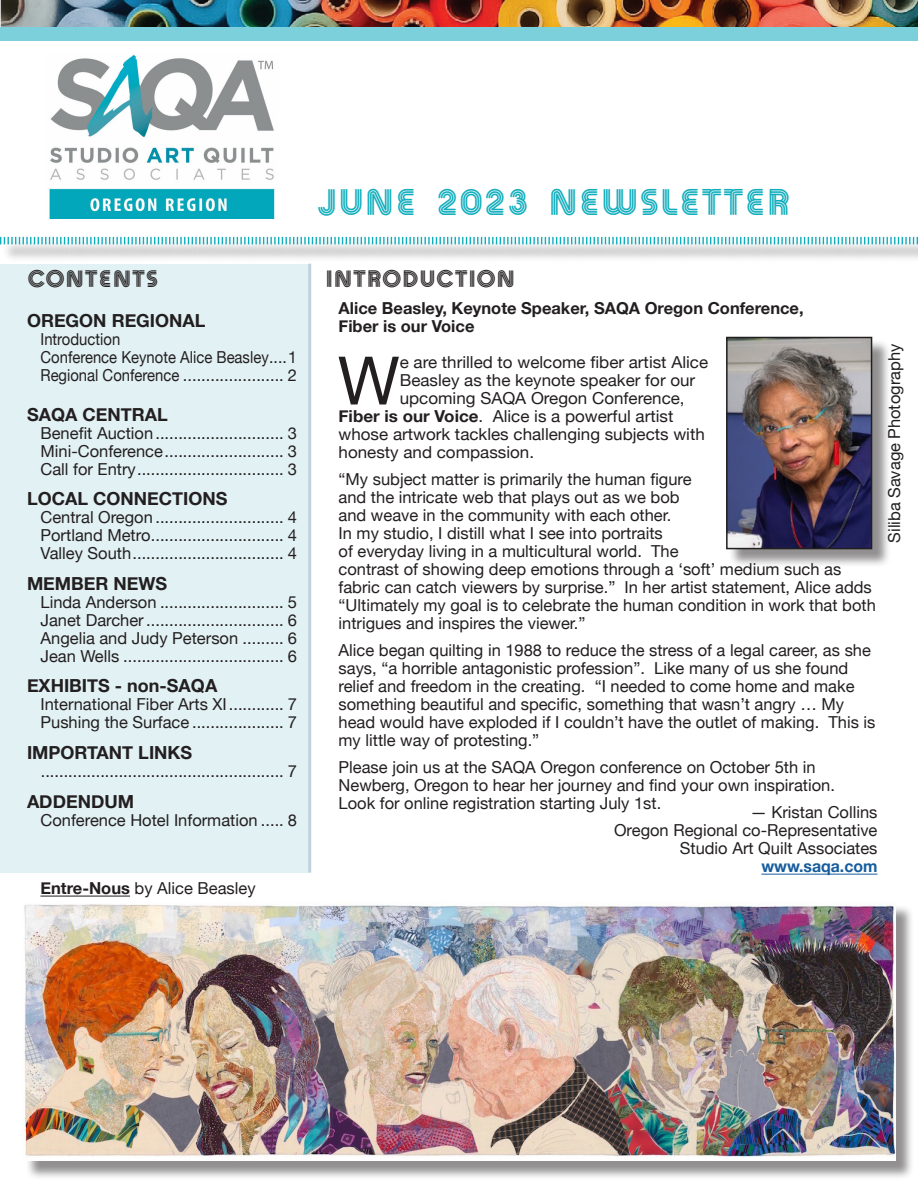
<style>
.page{position:relative;width:918px;height:1188px;background:#fff}
.page>*{position:absolute;margin:0;border:0;box-sizing:border-box;transform-origin:0 0}
.Body{font:66.9px "Helvetica Neue";color:#231f20}
.Headline_Newsletter{font:700 37.5px "HOKIME3";color:#13aebd}
.Decorative_header{font:700 24px "HOKIME3";color:#231f20}
.TOC_head{font:700 18px "Helvetica Neue";color:#231f20}
.Body-2{font:16.5px/18px "Helvetica Neue";color:#231f20}
.TOC_indent{font:16.5px "Helvetica Neue";color:#231f20}
.TOC_indent-2{font:16.5px "Helvetica Neue";color:#231f20;scale:.9 1}
.Body_Bold{font:700 16.5px "Helvetica Neue";color:#231f20}
.photo_credit_and_tit{font:16.5px "Helvetica Neue";color:#231f20}
.hyperlink{font:700 16.5px "Helvetica Neue";color:#175d9e;scale:.96 1}
.s1{font-weight:700}
</style>
<div class="page">
<div style="left:3px;top:240px;width:915px;height:23px;background:#231f20;opacity:.75"></div>
<svg style="left:0;top:236px;width:918px;height:10px"></svg>
<div style="left:0;top:264px;width:310px;height:608px;background:#e2f1f4"></div>
<hr style="left:308px;top:264px;width:3px;height:608px;background:#b6c7d7">
<div style="left:0;top:0;width:918px;height:40px;background:#7cd0db"></div>
<hr style="left:761px;top:874px;width:117px;height:1px;background:#175d9e">
<img style="left:49px;top:54px;width:226px;height:164px">
<img style="left:0;top:0;width:918px;height:27px">
<div style="left:728px;top:339px;width:163px;height:229px;background:#231f20;opacity:.5"></div>
<img style="left:729px;top:340px;width:140px;height:206px">
<div style="left:726px;top:337px;width:146px;height:212px;border:2px solid #231f20"></div>
<div style="left:25px;top:904px;width:889px;height:276px;background:#231f20;opacity:.5"></div>
<img style="left:24px;top:904px;width:871px;height:257px">
<hr style="left:40px;top:896px;width:90px;height:1px;background:#231f20">
<p class="Decorative_header" style="left:27px;top:264px;width:133px">CONTENTS</p>
<p class="TOC_head" style="left:27px;top:307px;width:180px">OREGON REGIONAL</p>
<p class="TOC_indent-2" style="left:40px;top:327px;width:90px">Introduction</p>
<p class="TOC_indent-2" style="left:40px;top:345px;width:286px">Conference Keynote Alice Beasley....1</p>
<p class="TOC_indent-2" style="left:40px;top:363px;width:286px">Regional Conference ...................... 2</p>
<p class="TOC_head" style="left:27px;top:400px;width:142px">SAQA CENTRAL</p>
<p class="TOC_indent" style="left:40px;top:421px;width:258px">Benefit Auction............................ 3</p>
<p class="TOC_indent" style="left:40px;top:439px;width:258px">Mini-Conference.......................... 3</p>
<p class="TOC_indent" style="left:40px;top:457px;width:258px">Call for Entry................................ 3</p>
<p class="TOC_head" style="left:27px;top:485px;width:202px">LOCAL CONNECTIONS</p>
<p class="TOC_indent" style="left:40px;top:506px;width:258px">Central Oregon ............................ 4</p>
<p class="TOC_indent" style="left:40px;top:524px;width:258px">Portland Metro............................. 4</p>
<p class="TOC_indent" style="left:40px;top:542px;width:258px">Valley South................................. 4</p>
<p class="TOC_head" style="left:27px;top:569px;width:142px">MEMBER NEWS</p>
<p class="TOC_indent" style="left:40px;top:590px;width:258px">Linda Anderson ........................... 5</p>
<p class="TOC_indent" style="left:40px;top:608px;width:258px">Janet Darcher.............................. 6</p>
<p class="TOC_indent" style="left:40px;top:626px;width:258px">Angelia and Judy Peterson ......... 6</p>
<p class="TOC_indent" style="left:40px;top:644px;width:258px">Jean Wells ................................... 6</p>
<p class="TOC_head" style="left:27px;top:672px;width:192px">EXHIBITS - non-SAQA</p>
<p class="TOC_indent" style="left:40px;top:693px;width:258px">International Fiber Arts XI............ 7</p>
<p class="TOC_indent" style="left:40px;top:711px;width:258px">Pushing the Surface .................... 7</p>
<p class="TOC_head" style="left:27px;top:739px;width:167px">IMPORTANT LINKS</p>
<p class="TOC_indent" style="left:41px;top:759px;width:258px">..................................................... 7</p>
<p class="TOC_head" style="left:27px;top:787px;width:109px">ADDENDUM</p>
<p class="TOC_indent" style="left:40px;top:808px;width:258px">Conference Hotel Information ..... 8</p>
<p class="Body-2" style="left:40px;top:881px;width:217px"><span class="s1">Entre-Nous</span> by Alice Beasley</p>
<p class="Headline_Newsletter" style="left:317px;top:179px;width:475px">JUNE 2023 NEWSLETTER</p>
<p class="Decorative_header" style="left:325px;top:264px;width:192px">INTRODUCTION</p>
<p class="Body_Bold" style="left:339px;top:296px;width:467px">Alice Beasley, Keynote Speaker, SAQA Oregon Conference,</p>
<p class="Body_Bold" style="left:339px;top:314px;width:137px">Fiber is our Voice</p>
<p class="Body" style="left:338px;top:332px;width:63px">W</p>
<p class="Body-2" style="left:400px;top:355px;width:310px">e are thrilled to welcome fiber artist Alice</p>
<p class="Body-2" style="left:400px;top:373px;width:297px">Beasley as the keynote speaker for our</p>
<p class="Body-2" style="left:400px;top:391px;width:286px">upcoming SAQA Oregon Conference,</p>
<p class="Body-2" style="left:339px;top:409px;width:336px"><span class="s1">Fiber is our Voice</span>. Alice is a powerful artist</p>
<p class="Body-2" style="left:339px;top:427px;width:368px">whose artwork tackles challenging subjects with</p>
<p class="Body-2" style="left:339px;top:445px;width:197px">honesty and compassion.</p>
<p class="Body-2" style="left:339px;top:472px;width:539px">“My subject matter is primarily the human figure<br>and the intricate web that plays out as we bob<br>and weave in the community with each other.<br>In my studio, I distill what I see into portraits<br>of everyday living in a multicultural world. The<br>contrast of showing deep emotions through a ‘soft’ medium such as fabric can catch viewers by surprise.” In her artist statement, Alice adds “Ultimately my goal is to celebrate the human condition in work that both intrigues and inspires the viewer.”</p>
<p class="Body-2" style="left:339px;top:643px;width:538px">Alice began quilting in 1988 to reduce the stress of a legal career, as she says, “a horrible antagonistic profession”. Like many of us she found relief and freedom in the creating. “I needed to come home and make something beautiful and specific, something that wasn’t angry … My head would have exploded if I couldn’t have the outlet of making. This is my little way of protesting.”</p>
<p class="Body-2" style="left:339px;top:760px;width:498px">Please join us at the SAQA Oregon conference on October 5th in<br>Newberg, Oregon to hear her journey and find your own inspiration.<br>Look for online registration starting July 1st.</p>
<p class="Body-2" style="left:750px;top:805px;width:129px">— Kristan Collins</p>
<p class="Body-2" style="left:614px;top:823px;width:265px">Oregon Regional co-Representative</p>
<p class="Body-2" style="left:680px;top:841px;width:199px">Studio Art Quilt Associates</p>
<p class="hyperlink" style="left:761px;top:854px;width:122px">www.saqa.com</p>
<p class="photo_credit_and_tit" style="left:882px;top:543px;width:200px;rotate:-90deg">Siliba Savage Photography</p>
</div>
